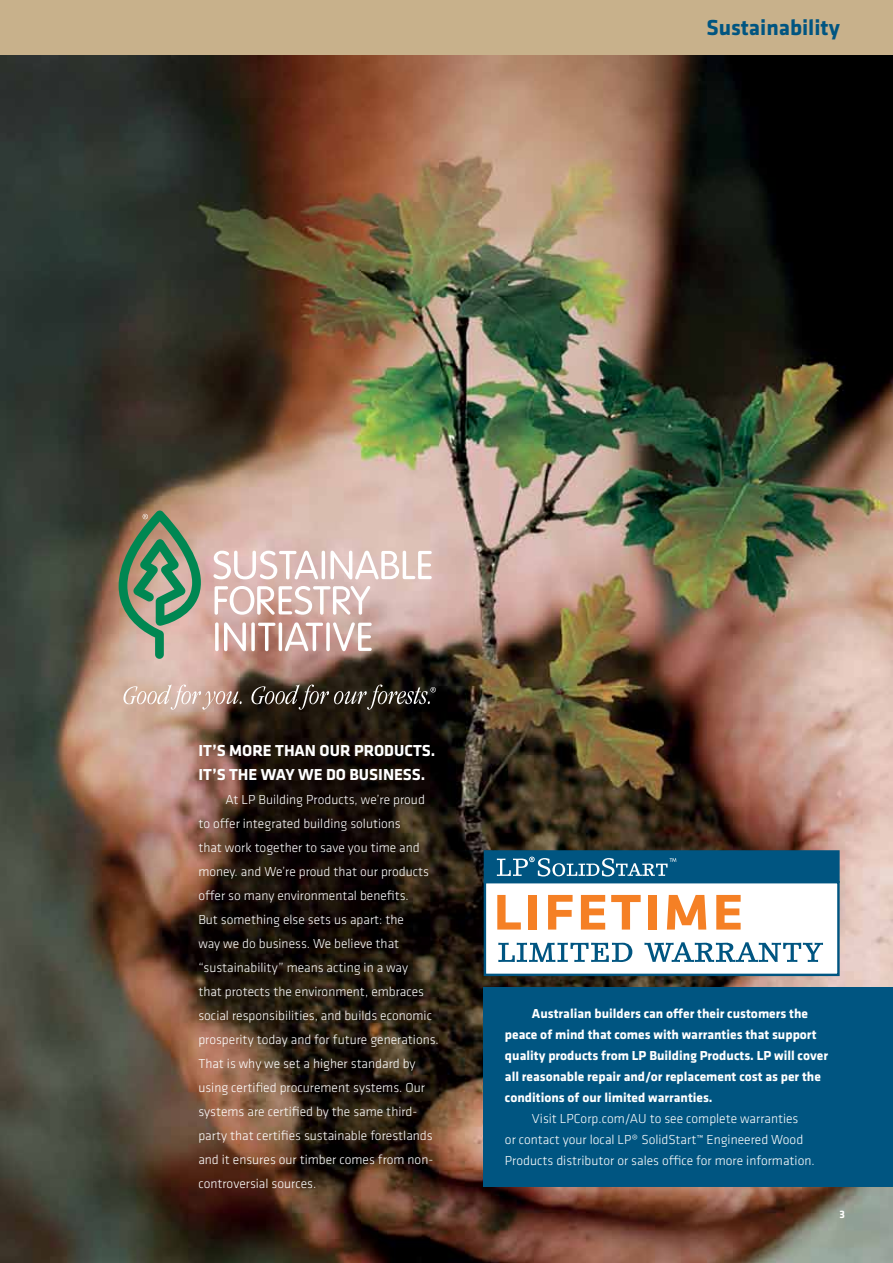
<style>
.page{position:relative;width:893px;height:1263px;background:#fff}
.page>*{position:absolute;margin:0;border:0;box-sizing:border-box;transform-origin:0 0}
.t1{font:700 22.5px "Klavika";color:#005581}
.t2{font:700 16.5px/24px "Klavika";color:#fff}
.t3{font:300 13.5px/24px "Klavika";color:#fff}
.t4{font:700 13.5px/21px "Klavika";color:#fff}
.t5{font:700 11.25px "Klavika";color:#fff}
</style>
<div class="page">
<div style="left:0;top:0;width:893px;height:55px;background:#c8b18b"></div>
<img style="left:0;top:55px;width:893px;height:1208px">
<div style="left:484px;top:987px;width:409px;height:199px;background:#005581"></div>
<svg style="left:213px;top:551px;width:105px;height:28px"></svg>
<hr style="left:322px;top:551px;width:3px;height:28px;background:#fff;border-radius:2px">
<svg style="left:330px;top:551px;width:102px;height:28px"></svg>
<svg style="left:215px;top:586px;width:155px;height:29px"></svg>
<svg style="left:215px;top:622px;width:4px;height:29px"></svg>
<svg style="left:224px;top:622px;width:22px;height:29px"></svg>
<svg style="left:251px;top:622px;width:4px;height:29px"></svg>
<svg style="left:258px;top:623px;width:17px;height:28px"></svg>
<hr style="left:279px;top:622px;width:3px;height:29px;background:#fff;border-radius:2px">
<svg style="left:285px;top:622px;width:38px;height:29px"></svg>
<svg style="left:326px;top:622px;width:4px;height:29px"></svg>
<svg style="left:333px;top:622px;width:39px;height:29px"></svg>
<svg style="left:119px;top:510px;width:87px;height:149px;background:#88997c"></svg>
<svg style="left:123px;top:684px;width:119px;height:26px;background:#c8ab9e"></svg>
<svg style="left:251px;top:684px;width:185px;height:26px;background:#413b33"></svg>
<div style="left:485px;top:882px;width:353px;height:93px;background:#fff"></div>
<div style="left:484px;top:881px;width:356px;height:95px;border:2px solid #005581"></div>
<div style="left:485px;top:851px;width:353px;height:31px;background:#005581"></div>
<div style="left:484px;top:850px;width:356px;height:33px;border:2px solid #005581"></div>
<svg style="left:497px;top:895px;width:24px;height:34px"></svg>
<div style="left:529px;top:895px;width:8px;height:34px;background:#f58025"></div>
<svg style="left:548px;top:895px;width:25px;height:34px"></svg>
<svg style="left:581px;top:895px;width:24px;height:34px"></svg>
<svg style="left:611px;top:895px;width:30px;height:34px"></svg>
<div style="left:648px;top:895px;width:9px;height:34px;background:#f58025"></div>
<svg style="left:667px;top:895px;width:39px;height:34px"></svg>
<svg style="left:716px;top:895px;width:25px;height:34px"></svg>
<svg style="left:498px;top:943px;width:134px;height:19px"></svg>
<svg style="left:644px;top:942px;width:179px;height:20px"></svg>
<svg style="left:497px;top:857px;width:179px;height:19px"></svg>
<h1 class="t1" style="left:706px;top:11px;width:135px">Sustainability</h1>
<p class="t2" style="left:198px;top:738px;width:238px">It’s More Than Our Products.<br>It’s The Way We Do Business.</p>
<p class="t3" style="left:198px;top:788px;width:242px;text-indent:27px">At LP Building Products, we’re proud to offer integrated building solutions<br>that work together to save you time and money. and We’re proud that our products offer so many environmental benefits.<br>But something else sets us apart: the<br>way we do business. We believe that “sustainability” means acting in a way<br>that protects the environment, embraces social responsibilities, and builds economic prosperity today and for future generations.<br>That is why we set a higher standard by using certified procurement systems. Our systems are certified by the same third&shy;party that certifies sustainable forestlands and it ensures our timber comes from non&shy;controversial sources.</p>
<p class="t4" style="left:505px;top:1002px;width:325px;text-indent:27px">Australian builders can offer their customers the peace of mind that comes with warranties that support quality products from LP Building Products. LP will cover all reasonable repair and/or replacement cost as per the conditions of our limited warranties.</p>
<p class="t3" style="left:505px;top:1108px;width:311px;line-height:21px;text-indent:27px">Visit LPCorp.com/AU to see complete warranties<br>or contact your local LP® SolidStart™ Engineered Wood<br>Products distributor or sales office for more information.</p>
<p class="t5" style="left:840px;top:1206px;width:7px">3</p>
</div>
